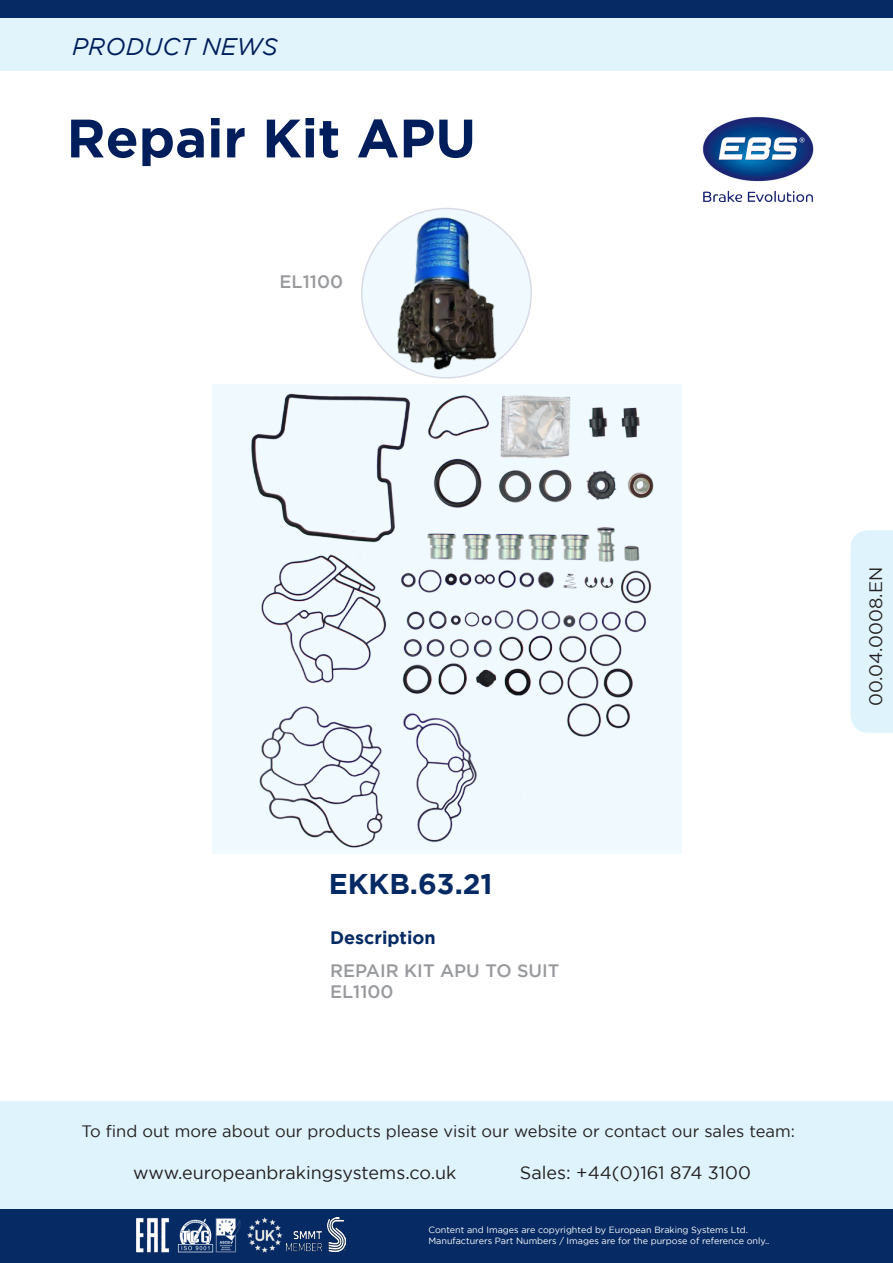
<style>
.page{position:relative;width:893px;height:1263px;background:#fff}
.page>*{position:absolute;margin:0;border:0;box-sizing:border-box;transform-origin:0 0}
.t1{font:700 54px "Gotham";color:#001e5b}
.t2{font:700 28.5px "Gotham";color:#052a64}
.t3{font:italic 24px "Gotham";color:#001e5b}
.t4{font:18px "Gotham";color:#231f20}
.t5{font:500 18px/21.6px "Gotham";color:#97999c}
.t6{font:700 18px "Gotham";color:#052a64}
.t7{font:16.5px "Gotham";color:#231f20}
.t8{font:9px/10.8px "Gotham";color:#fff}
</style>
<div class="page">
<div style="left:0;top:17px;width:893px;height:54px;background:#e1f4fc"></div>
<div style="left:0;top:0;width:893px;height:17px;background:#052a64"></div>
<div style="left:0;top:1101px;width:893px;height:142px;background:#dff3fc"></div>
<div style="left:0;top:1209px;width:893px;height:54px;background:#052a64"></div>
<img style="left:136px;top:1218px;width:34px;height:35px">
<img style="left:247px;top:1217px;width:36px;height:36px">
<img style="left:177px;top:1218px;width:64px;height:35px">
<img style="left:287px;top:1218px;width:58px;height:33px">
<img style="left:702px;top:116px;width:112px;height:86px">
<div style="left:850px;top:530px;width:43px;height:203px;background:#dff3fc"></div>
<img style="left:213px;top:385px;width:468px;height:469px">
<div style="left:362px;top:208px;width:169px;height:170px;background:#f0f9fd;border-radius:50%"></div>
<img style="left:381px;top:208px;width:137px;height:168px">
<h3 class="t3" style="left:72px;top:33px;width:207px">PRODUCT NEWS</h3>
<p class="t1" style="left:67px;top:107px;width:411px">Repair Kit APU</p>
<p class="t5" style="left:280px;top:270px;width:65px">EL1100</p>
<p class="t2" style="left:329px;top:867px;width:165px">EKKB.63.21</p>
<p class="t6" style="left:330px;top:927px;width:107px">Description</p>
<p class="t5" style="left:330px;top:959px;width:231px">REPAIR KIT APU TO SUIT<br>EL1100</p>
<h3 class="t7" style="left:82px;top:1122px;width:715px">To find out more about our products please visit our website or contact our sales team:</h3>
<h3 class="t4" style="left:133px;top:1162px;width:325px">www.europeanbrakingsystems.co.uk</h3>
<h3 class="t4" style="left:520px;top:1162px;width:233px">Sales: +44(0)161 874 3100</h3>
<p class="t8" style="left:428px;top:1224px;width:342px">Content and Images are copyrighted by European Braking Systems Ltd.<br>Manufacturers Part Numbers / Images are for the purpose of reference only..</p>
<p class="t4" style="left:866px;top:706px;width:141px;rotate:-90deg">00.04.0008.EN</p>
</div>
